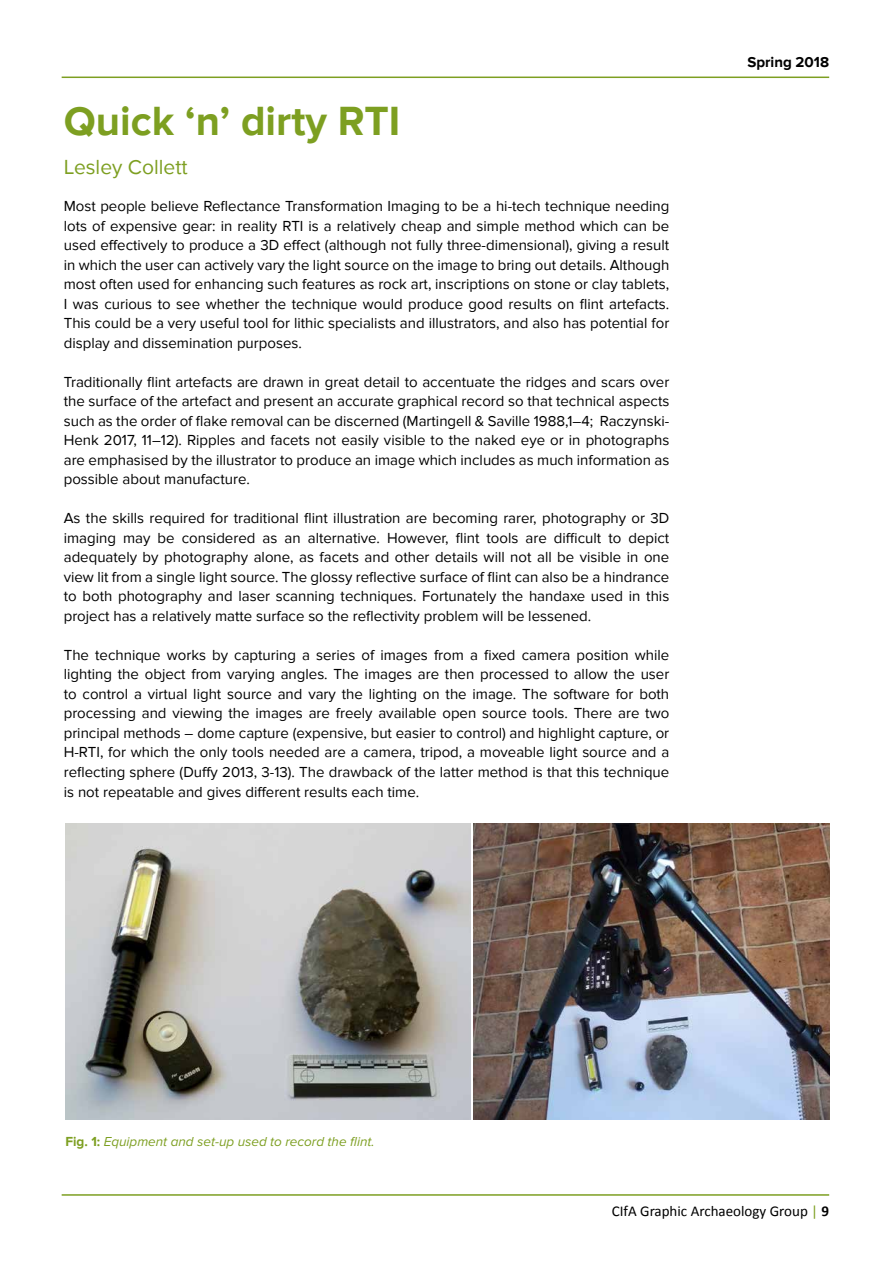
<style>
.page{position:relative;width:893px;height:1263px;background:#fff}
.page>*{position:absolute;margin:0;border:0;box-sizing:border-box;transform-origin:0 0}
.t1{font:700 42px "Proxima Nova";color:#7d9f21}
.t2{font:21px "Proxima Nova";color:#7d9f21}
.t3{font:15px/19.5px "Proxima Nova";color:#000;text-align:justify}
.t4{font:15px "Calibri";color:#000}
.t5{font:700 15px "Proxima Nova";color:#000}
.t6{font:italic 13.5px "Proxima Nova";color:#7d9f21}
.s1{font-weight:700;font-style:normal}
.s2{color:#7d9f21}
.s3{font-weight:700}
</style>
<div class="page">
<hr style="left:62px;top:1194px;width:767px;height:2px;background:#7d9f21">
<hr style="left:62px;top:77px;width:767px;height:1px;background:#7d9f21">
<img style="left:65px;top:824px;width:405px;height:295px">
<img style="left:474px;top:824px;width:356px;height:295px">
<h1 class="t1" style="left:64px;top:97px;width:338px">Quick ‘n’ dirty RTI</h1>
<h2 class="t2" style="left:64px;top:155px;width:125px">Lesley Collett</h2>
<p class="t3" style="left:64px;top:197px;width:607px">Most people believe Reflectance Transformation Imaging to be a hi-tech technique needing lots of expensive gear: in reality RTI is a relatively cheap and simple method which can be used effectively to produce a 3D effect (although not fully three-dimensional), giving a result in which the user can actively vary the light source on the image to bring out details. Although most often used for enhancing such features as rock art, inscriptions on stone or clay tablets, I was curious to see whether the technique would produce good results on flint artefacts.<br>This could be a very useful tool for lithic specialists and illustrators, and also has potential for display and dissemination purposes.</p>
<p class="t3" style="left:64px;top:372px;width:607px">Traditionally flint artefacts are drawn in great detail to accentuate the ridges and scars over the surface of the artefact and present an accurate graphical record so that technical aspects such as the order of flake removal can be discerned (Martingell &amp; Saville 1988,1–4; Raczynski-Henk 2017, 11–12). Ripples and facets not easily visible to the naked eye or in photographs are emphasised by the illustrator to produce an image which includes as much information as possible about manufacture.</p>
<p class="t3" style="left:64px;top:509px;width:607px">As the skills required for traditional flint illustration are becoming rarer, photography or 3D imaging may be considered as an alternative. However, flint tools are difficult to depict adequately by photography alone, as facets and other details will not all be visible in one view lit from a single light source. The glossy reflective surface of flint can also be a hindrance to both photography and laser scanning techniques. Fortunately the handaxe used in this project has a relatively matte surface so the reflectivity problem will be lessened.</p>
<p class="t3" style="left:64px;top:645px;width:607px">The technique works by capturing a series of images from a fixed camera position while lighting the object from varying angles. The images are then processed to allow the user to control a virtual light source and vary the lighting on the image. The software for both processing and viewing the images are freely available open source tools. There are two principal methods – dome capture (expensive, but easier to control) and highlight capture, or H-RTI, for which the only tools needed are a camera, tripod, a moveable light source and a reflecting sphere (Duffy 2013, 3-13). The drawback of the latter method is that this technique is not repeatable and gives different results each time.</p>
<p class="t5" style="left:747px;top:53px;width:83px">Spring 2018</p>
<p class="t6" style="left:65px;top:1134px;width:311px"><span class="s1">Fig. 1:</span> Equipment and set-up used to record the flint.</p>
<p class="t4" style="left:612px;top:1201px;width:219px">CIfA Graphic Archaeology Group <span class="s2">|</span> <span class="s3">9</span></p>
</div>
